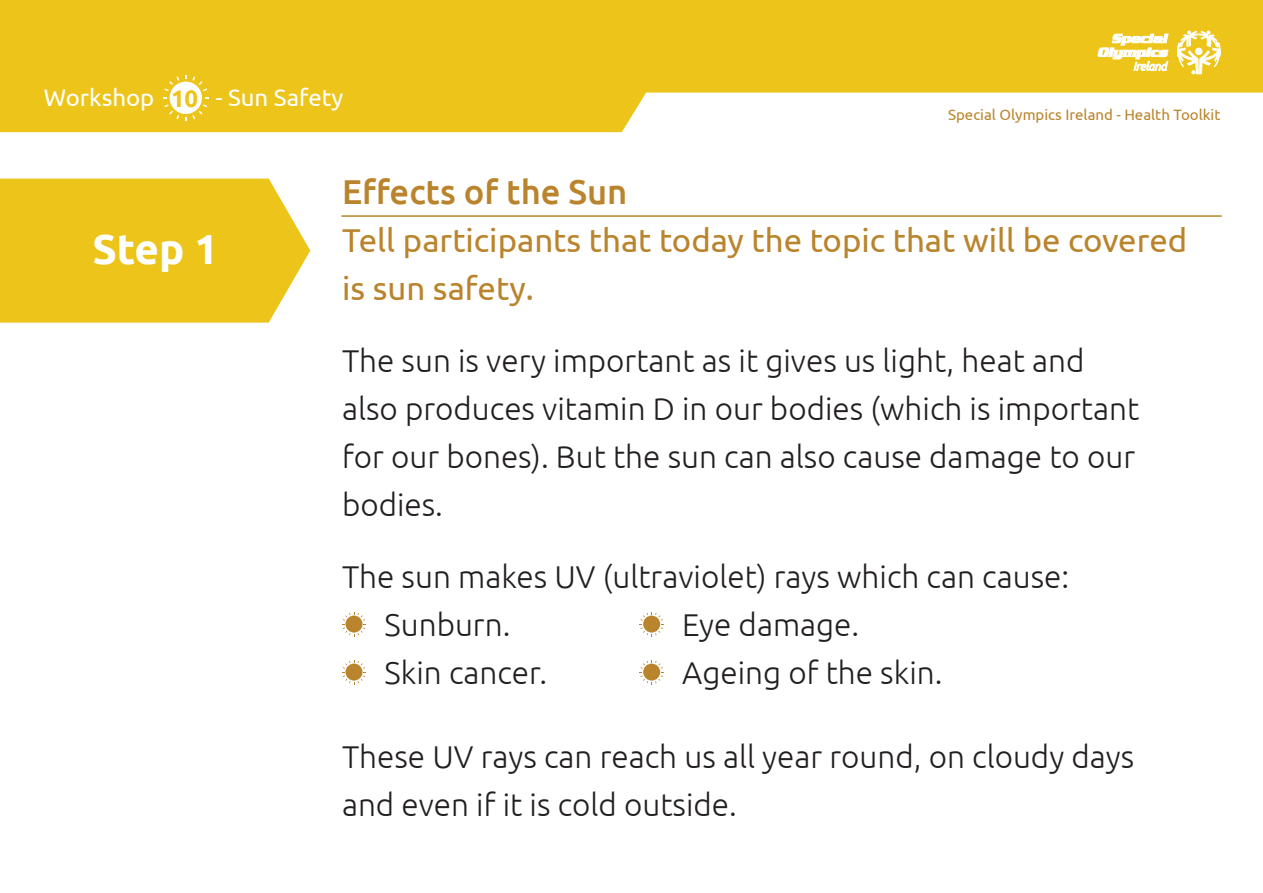
<style>
.page{position:relative;width:1263px;height:893px;background:#fff}
.page>*{position:absolute;margin:0;border:0;box-sizing:border-box;transform-origin:0 0}
.HEADING_1{font:700 42px "Ubuntu";color:#fff}
.HEADING_2{font:500 34.5px "Ubuntu";color:#b9842c}
.INSTRUCTIONS{font:33px/48px "Ubuntu";color:#b9842c}
.BODY_TEXT_HUGE{font:300 31.5px/48px "Ubuntu";color:#231f20}
.t1{font:24px "Ubuntu";color:#fff}
.t2{font:700 24px "Ubuntu";color:#edc419}
.t3{font:15px "Ubuntu";color:#b9842c}
</style>
<div class="page">
<svg style="left:0;top:0;width:1263px;height:132px;fill:#edc419"></svg>
<div style="left:170px;top:82px;width:32px;height:32px;background:#fff;border-radius:50%"></div>
<svg style="left:164px;top:76px;width:15px;height:15px"></svg>
<svg style="left:185px;top:97px;width:24px;height:24px"></svg>
<svg style="left:163px;top:97px;width:16px;height:22px"></svg>
<svg style="left:185px;top:75px;width:22px;height:16px"></svg>
<svg style="left:1098px;top:34px;width:70px;height:37px"></svg>
<svg style="left:1177px;top:31px;width:43px;height:43px"></svg>
<svg style="left:0;top:179px;width:310px;height:144px;background:#eec828"></svg>
<svg style="left:342px;top:612px;width:24px;height:24px"></svg>
<svg style="left:640px;top:612px;width:24px;height:24px"></svg>
<svg style="left:342px;top:660px;width:24px;height:24px"></svg>
<svg style="left:640px;top:660px;width:24px;height:24px"></svg>
<hr style="left:341px;top:215px;width:881px;height:2px;background:#b9842c">
<p class="t1" style="left:44px;top:83px;width:112px">Workshop</p>
<p class="t1" style="left:215px;top:83px;width:130px">- Sun Safety</p>
<p class="t2" style="left:171px;top:83px;width:29px">10</p>
<p class="t3" style="left:948px;top:106px;width:274px">Special Olympics Ireland - Health Toolkit</p>
<p class="HEADING_1" style="left:92px;top:224px;width:128px">Step 1</p>
<p class="HEADING_2" style="left:342px;top:170px;width:287px">Effects of the Sun</p>
<p class="INSTRUCTIONS" style="left:342px;top:215px;width:847px">Tell participants that today the topic that will be covered is sun safety.</p>
<p class="BODY_TEXT_HUGE" style="left:342px;top:336px;width:744px">The sun is very important as it gives us light, heat and</p>
<p class="BODY_TEXT_HUGE" style="left:342px;top:384px;width:799px">also produces vitamin D in our bodies (which is important</p>
<p class="BODY_TEXT_HUGE" style="left:342px;top:432px;width:795px">for our bones). But the sun can also cause damage to our bodies.</p>
<p class="BODY_TEXT_HUGE" style="left:342px;top:552px;width:729px">The sun makes UV (ultraviolet) rays which can cause:</p>
<p class="BODY_TEXT_HUGE" style="left:384px;top:600px;width:127px">Sunburn.</p>
<p class="BODY_TEXT_HUGE" style="left:682px;top:600px;width:179px">Eye damage.</p>
<p class="BODY_TEXT_HUGE" style="left:384px;top:648px;width:164px">Skin cancer.</p>
<p class="BODY_TEXT_HUGE" style="left:682px;top:648px;width:262px">Ageing of the skin.</p>
<p class="BODY_TEXT_HUGE" style="left:342px;top:732px;width:794px">These UV rays can reach us all year round, on cloudy days and even if it is cold outside.</p>
</div>
